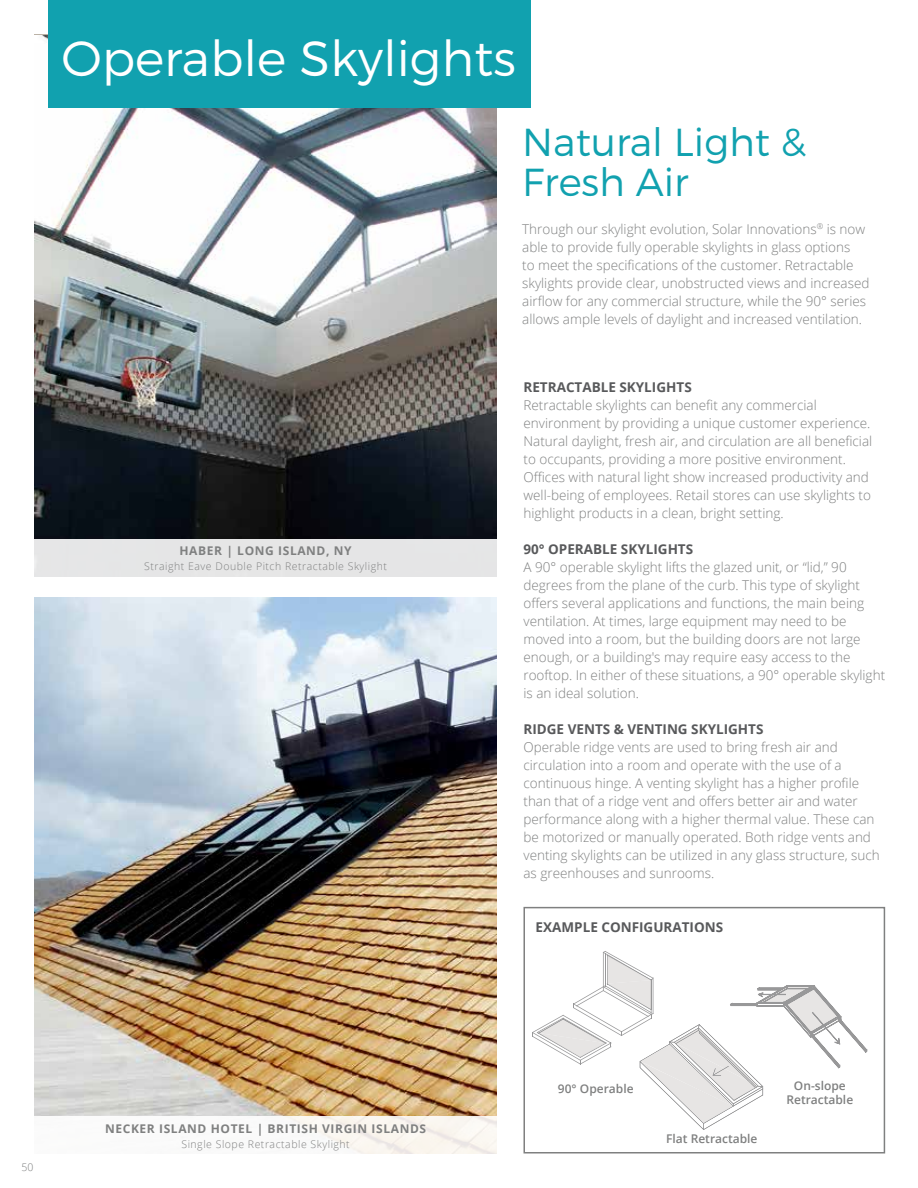
<style>
.page{position:relative;width:918px;height:1188px;background:#fff}
.page>*{position:absolute;margin:0;border:0;box-sizing:border-box;transform-origin:0 0}
.t1{font:300 49.5px "Montserrat";color:#fff}
.t2{font:300 39px/40.5px "Montserrat";color:#11a1af}
.t3{font:300 13.5px/18px "Open Sans";color:#7f8080}
.t4{font:700 13.5px "Open Sans";color:#58595b}
.t5{font:700 12px "Open Sans";letter-spacing:.05em;color:#7f8080}
.t6{font:600 12px/14.1px "Open Sans";color:#7f8080;text-align:center}
.t7{font:300 10.5px "Open Sans";letter-spacing:.05em;color:#7f8080}
</style>
<div class="page">
<img style="left:35px;top:35px;width:462px;height:504px">
<img style="left:35px;top:598px;width:462px;height:518px">
<div style="left:34px;top:539px;width:463px;height:38px;background:#e5e6e6"></div>
<svg style="left:532px;top:951px;width:336px;height:179px"></svg>
<div style="left:523px;top:907px;width:362px;height:247px;border:2px solid #7f8080"></div>
<div style="left:48px;top:0;width:483px;height:108px;background:#11a1af"></div>
<h1 class="t1" style="left:62px;top:28px;width:456px">Operable Skylights</h1>
<h2 class="t2" style="left:522px;top:121px;width:285px">Natural Light &amp;<br>Fresh Air</h2>
<p class="t5" style="left:180px;top:542px;width:174px">HABER | LONG ISLAND, NY</p>
<p class="t7" style="left:144px;top:559px;width:244px">Straight Eave Double Pitch Retractable Skylight</p>
<p class="t3" style="left:522px;top:220px;width:349px">Through our skylight evolution, Solar Innovations<sup>®</sup> is now able to provide fully operable skylights in glass options<br>to meet the specifications of the customer. Retractable skylights provide clear, unobstructed views and increased airflow for any commercial structure, while the 90° series allows ample levels of daylight and increased ventilation.</p>
<p class="t4" style="left:523px;top:377px;width:170px">RETRACTABLE SKYLIGHTS</p>
<p class="t3" style="left:523px;top:395px;width:350px">Retractable skylights can benefit any commercial environment by providing a unique customer experience.<br>Natural daylight, fresh air, and circulation are all beneficial to occupants, providing a more positive environment.<br>Offices with natural light show increased productivity and well-being of employees. Retail stores can use skylights to highlight products in a clean, bright setting.</p>
<p class="t4" style="left:523px;top:539px;width:171px">90° OPERABLE SKYLIGHTS</p>
<p class="t3" style="left:523px;top:557px;width:363px">A 90° operable skylight lifts the glazed unit, or “lid,” 90 degrees from the plane of the curb. This type of skylight offers several applications and functions, the main being ventilation. At times, large equipment may need to be moved into a room, but the building doors are not large enough, or a building's may require easy access to the rooftop. In either of these situations, a 90° operable skylight is an ideal solution.</p>
<p class="t4" style="left:523px;top:719px;width:242px">RIDGE VENTS &amp; VENTING SKYLIGHTS</p>
<p class="t3" style="left:523px;top:737px;width:358px">Operable ridge vents are used to bring fresh air and circulation into a room and operate with the use of a continuous hinge. A venting skylight has a higher profile than that of a ridge vent and offers better air and water performance along with a higher thermal value. These can be motorized or manually operated. Both ridge vents and venting skylights can be utilized in any glass structure, such as greenhouses and sunrooms.</p>
<p class="t4" style="left:536px;top:917px;width:189px">EXAMPLE CONFIGURATIONS</p>
<p class="t7" style="left:22px;top:1160px;width:13px">50</p>
<p class="t5" style="left:105px;top:1120px;width:322px">NECKER ISLAND HOTEL | BRITISH VIRGIN ISLANDS</p>
<p class="t7" style="left:181px;top:1137px;width:170px">Single Slope Retractable Skylight</p>
<p class="t6" style="left:558px;top:1081px;width:77px">90° Operable</p>
<p class="t6" style="left:786px;top:1078px;width:68px">On-slope<br>Retractable</p>
<p class="t6" style="left:666px;top:1132px;width:93px">Flat Retractable</p>
</div>
